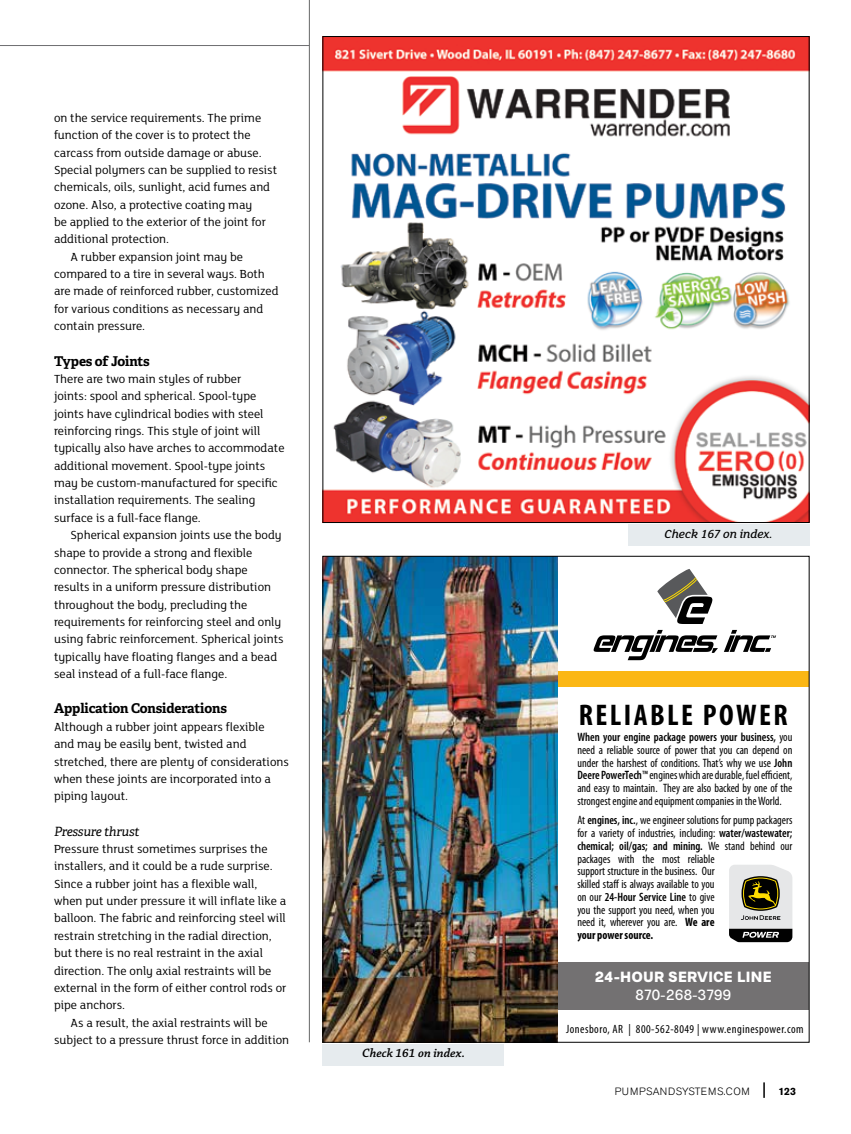
<style>
.page{position:relative;width:851px;height:1134px;background:#fff}
.page>*{position:absolute;margin:0;border:0;box-sizing:border-box;transform-origin:0 0}
.t1{font:700 condensed 30px "Myriad Pro";letter-spacing:.08em;color:#000}
.t2{font:900 15px "Okomito";letter-spacing:.03em;color:#fff}
.t3{font:500 15px "Okomito";letter-spacing:.03em;color:#fff}
.t4{font:700 13.5px "Adelle";letter-spacing:-.015em;color:#000}
.t5{font:12.75px/17.4px "FS Lola";color:#000}
.t6{font:italic 500 12.75px "FS Lola";color:#000}
.t7{font:italic 600 12.75px "Chaparral Pro";color:#000}
.t8{font:italic 12.75px "Adelle";letter-spacing:-.02em;color:#000}
.t9{font:condensed 12.15px/12.8px "Myriad Pro";color:#000;text-align:justify;scale:.96 1}
.t10{font:condensed 12px "Myriad Pro";letter-spacing:.04em;color:#000}
.t11{font:300 10.5px "Akzidenz Grotesk Pro";letter-spacing:.055em;color:#000}
.t12{font:700 10.5px "Akzidenz Grotesk Pro";color:#000}
.s1{font-weight:600}
.s2{font-weight:700}
</style>
<div class="page">
<svg style="left:763px;top:1082px;width:1px;height:16px"></svg>
<hr style="left:0;top:45px;width:309px;height:1px;background:#6d6e71">
<svg style="left:657px;top:569px;width:55px;height:55px"></svg>
<svg style="left:593px;top:630px;width:183px;height:30px"></svg>
<div style="left:511px;top:671px;width:298px;height:16px;background:#fbb715"></div>
<div style="left:557px;top:962px;width:252px;height:48px;background:#737172"></div>
<img style="left:324px;top:558px;width:233px;height:482px">
<svg style="left:729px;top:865px;width:63px;height:77px"></svg>
<img style="left:324px;top:38px;width:483px;height:483px">
<hr style="left:309px;top:0;width:1px;height:1042px;background:#666767">
<div style="left:628px;top:524px;width:181px;height:22px;background:#e6ebee"></div>
<div style="left:323px;top:1044px;width:181px;height:21px;background:#e6ebee"></div>
<p class="t5" style="left:54px;top:109px;width:209px">on the service requirements. The prime</p>
<p class="t5" style="left:54px;top:126px;width:198px">function of the cover is to protect the</p>
<p class="t5" style="left:54px;top:143px;width:209px">carcass from outside damage or abuse.</p>
<p class="t5" style="left:54px;top:161px;width:224px">Special polymers can be supplied to resist</p>
<p class="t5" style="left:54px;top:178px;width:217px">chemicals, oils, sunlight, acid fumes and</p>
<p class="t5" style="left:54px;top:195px;width:200px">ozone. Also, a protective coating may</p>
<p class="t5" style="left:54px;top:213px;width:213px">be applied to the exterior of the joint for</p>
<p class="t5" style="left:54px;top:230px;width:116px">additional protection.</p>
<p class="t5" style="left:70px;top:247px;width:174px">A rubber expansion joint may be</p>
<p class="t5" style="left:54px;top:265px;width:212px">compared to a tire in several ways. Both</p>
<p class="t5" style="left:54px;top:282px;width:226px">are made of reinforced rubber, customized</p>
<p class="t5" style="left:54px;top:299px;width:211px">for various conditions as necessary and</p>
<p class="t5" style="left:54px;top:317px;width:93px">contain pressure.</p>
<p class="t4" style="left:54px;top:352px;width:97px">Types of Joints</p>
<p class="t5" style="left:54px;top:370px;width:232px">There are two main styles of rubber<br>joints: spool and spherical. Spool-type joints have cylindrical bodies with steel reinforcing rings. This style of joint will typically also have arches to accommodate additional movement. Spool-type joints may be custom-manufactured for specific installation requirements. The sealing surface is a full-face flange.</p>
<p class="t5" style="left:54px;top:526px;width:231px;text-indent:16px">Spherical expansion joints use the body shape to provide a strong and flexible connector. The spherical body shape results in a uniform pressure distribution throughout the body, precluding the requirements for reinforcing steel and only using fabric reinforcement. Spherical joints typically have floating flanges and a bead seal instead of a full-face flange.</p>
<p class="t4" style="left:54px;top:700px;width:174px">Application Considerations</p>
<p class="t5" style="left:54px;top:717px;width:236px">Although a rubber joint appears flexible<br>and may be easily bent, twisted and stretched, there are plenty of considerations when these joints are incorporated into a piping layout.</p>
<p class="t8" style="left:54px;top:823px;width:87px">Pressure thrust</p>
<p class="t5" style="left:54px;top:840px;width:234px">Pressure thrust sometimes surprises the installers, and it could be a rude surprise.<br>Since a rubber joint has a flexible wall, when put under pressure it will inflate like a balloon. The fabric and reinforcing steel will restrain stretching in the radial direction, but there is no real restraint in the axial direction. The only axial restraints will be external in the form of either control rods or pipe anchors.</p>
<p class="t5" style="left:54px;top:1013px;width:236px;text-align:center">As a result, the axial restraints will be subject to a pressure thrust force in addition</p>
<p class="t7" style="left:362px;top:1046px;width:104px">Check 161 on index.</p>
<p class="t6" style="left:664px;top:525px;width:110px">Check 167 on index.</p>
<h1 class="t1" style="left:579px;top:696px;width:210px">RELIABLE POWER</h1>
<p class="t9" style="left:577px;top:731px;width:225px"><span class="s1">When your engine package powers your business,</span> you need a reliable source of power that you can depend on under the harshest of conditions. That’s why we use <span class="s1">John Deere PowerTech</span>™ engines which are durable, fuel efficient, and easy to maintain. They are also backed by one of the strongest engine and equipment companies in the World.</p>
<p class="t9" style="left:577px;top:814px;width:225px;text-align:left">At <span class="s1">engines, inc.</span>, we engineer solutions for pump packagers for a variety of industries, including: <span class="s1">water/wastewater; chemical; oil/gas; and mining.</span> We stand behind our packages with the most reliable<br>support structure in the business. Our<br>skilled staff is always available to you<br>on our <span class="s1">24-Hour Service Line</span> to give<br>you the support you need, when you<br>need it, wherever you are. <span class="s2">We are<br>your power source.</span></p>
<p class="t2" style="left:594px;top:967px;width:178px">24-HOUR SERVICE LINE</p>
<p class="t3" style="left:635px;top:985px;width:97px">870-268-3799</p>
<p class="t10" style="left:566px;top:1022px;width:239px">Jonesboro, AR | 800-562-8049 | www.enginespower.com</p>
<p class="t11" style="left:614px;top:1084px;width:136px">PUMPSANDSYSTEMS.COM</p>
<p class="t12" style="left:778px;top:1084px;width:19px">123</p>
</div>
